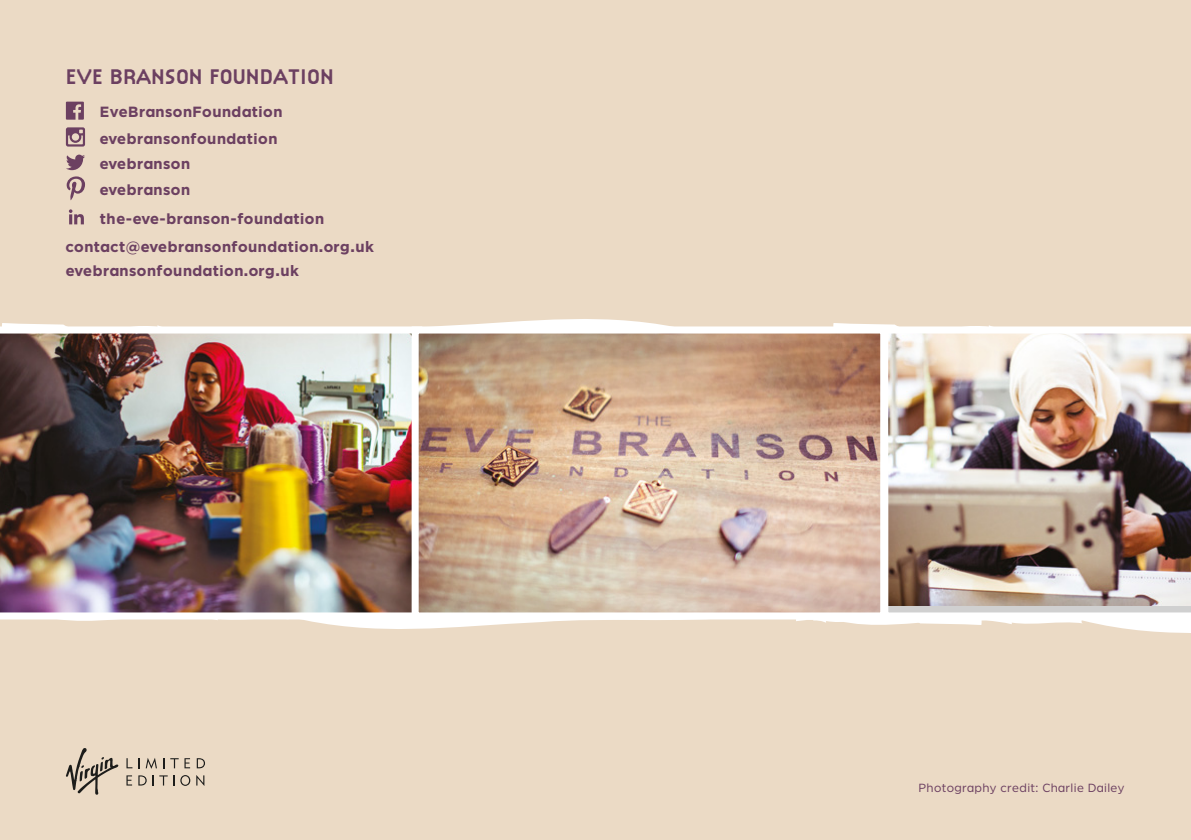
<style>
.page{position:relative;width:1191px;height:840px;background:#fff}
.page>*{position:absolute;margin:0;border:0;box-sizing:border-box;transform-origin:0 0}
.Small_Subtitle{font:700 22px "Citizen";color:#6c4061}
.Small_Subtitle-2{font:700 15px/26.8px "Smythe Sans";letter-spacing:.04em;color:#6c4061}
.t1{font:12px "Smythe Sans";letter-spacing:.03em;color:#6c4061}
</style>
<div class="page">
<div style="left:0;top:0;width:1191px;height:839px;background:#ebdac5"></div>
<svg style="left:2px;top:319px;width:666px;height:7px"></svg>
<svg style="left:833px;top:323px;width:157px;height:3px"></svg>
<svg style="left:981px;top:619px;width:210px;height:14px"></svg>
<svg style="left:2px;top:619px;width:979px;height:10px"></svg>
<svg style="left:66px;top:748px;width:52px;height:46px"></svg>
<svg style="left:126px;top:758px;width:2px;height:9px"></svg>
<svg style="left:146px;top:758px;width:11px;height:10px"></svg>
<svg style="left:170px;top:758px;width:20px;height:9px"></svg>
<svg style="left:197px;top:758px;width:8px;height:9px"></svg>
<svg style="left:126px;top:775px;width:6px;height:10px"></svg>
<svg style="left:138px;top:775px;width:9px;height:10px"></svg>
<svg style="left:153px;top:775px;width:21px;height:10px"></svg>
<svg style="left:180px;top:775px;width:10px;height:10px"></svg>
<svg style="left:196px;top:775px;width:8px;height:10px"></svg>
<img style="left:0;top:326px;width:411px;height:293px">
<img style="left:887px;top:326px;width:304px;height:293px">
<img style="left:419px;top:334px;width:460px;height:277px">
<div style="left:411px;top:326px;width:476px;height:293px;border:7px solid #fff"></div>
<svg style="left:66px;top:102px;width:18px;height:18px"></svg>
<svg style="left:66px;top:127px;width:19px;height:19px"></svg>
<svg style="left:66px;top:154px;width:19px;height:16px"></svg>
<svg style="left:69px;top:209px;width:15px;height:15px"></svg>
<svg style="left:67px;top:176px;width:18px;height:24px"></svg>
<p class="Small_Subtitle" style="left:66px;top:63px;width:269px">EVE BRANSON FOUNDATION</p>
<p class="Small_Subtitle-2" style="left:100px;top:97px;width:184px">EveBransonFoundation evebransonfoundation</p>
<p class="Small_Subtitle-2" style="left:100px;top:149px;width:92px">evebranson evebranson</p>
<p class="Small_Subtitle-2" style="left:100px;top:205px;width:226px">the-eve-branson-foundation</p>
<p class="Small_Subtitle-2" style="left:66px;top:233px;width:309px">contact@evebransonfoundation.org.uk</p>
<p class="Small_Subtitle-2" style="left:66px;top:257px;width:234px">evebransonfoundation.org.uk</p>
<p class="t1" style="left:918px;top:780px;width:207px">Photography credit: Charlie Dailey</p>
</div>
